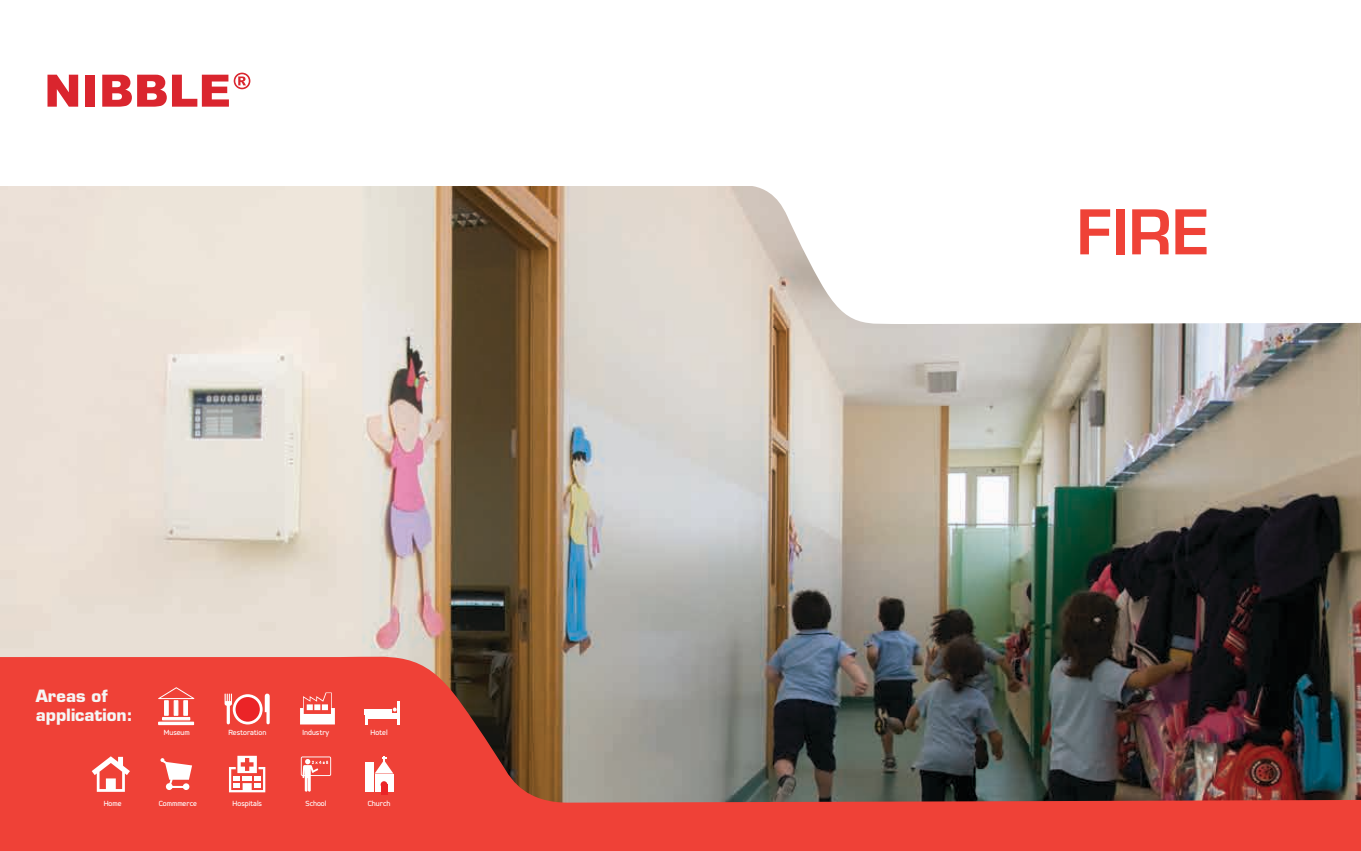
<style>
.page{position:relative;width:1361px;height:851px;background:#fff}
.page>*{position:absolute;margin:0;border:0;box-sizing:border-box;transform-origin:0 0}
.t1{font:600 60px "Eurostile LT Std";color:#ef4237}
.t2{font:700 16.5px/19px "Eurostile LT Std";color:#f5f6f5}
.t3{font:700 16.5px/19px "Eurostile LT Std";color:#f6f6f6}
.t4{font:500 9px "Coupe";color:#fff}
</style>
<div class="page">
<svg style="left:47px;top:75px;width:31px;height:32px"></svg>
<div style="left:85px;top:75px;width:10px;height:32px;background:#da252e"></div>
<svg style="left:102px;top:73px;width:148px;height:34px"></svg>
<img style="left:0;top:330px;width:1361px;height:319px">
<svg style="left:0;top:186px;width:1361px;height:144px"></svg>
<img style="left:0;top:649px;width:1361px;height:201px">
<div style="left:385px;top:772px;width:7px;height:10px;background:#f7aaa6"></div>
<div style="left:233px;top:679px;width:25px;height:24px;background:#ef4137;border-radius:50%"></div>
<svg style="left:92px;top:756px;width:38px;height:35px"></svg>
<svg style="left:160px;top:758px;width:32px;height:31px"></svg>
<svg style="left:229px;top:755px;width:36px;height:37px"></svg>
<svg style="left:301px;top:756px;width:33px;height:35px"></svg>
<div style="left:375px;top:774px;width:18px;height:18px;background:#fff"></div>
<svg style="left:375px;top:755px;width:18px;height:18px"></svg>
<div style="left:381px;top:784px;width:6px;height:11px;background:#eb2427"></div>
<div style="left:380px;top:781px;width:7px;height:7px;background:#eb2427;border-radius:50%"></div>
<div style="left:365px;top:762px;width:8px;height:30px;background:#fff"></div>
<svg style="left:225px;top:692px;width:45px;height:32px"></svg>
<div style="left:236px;top:697px;width:24px;height:24px;background:#eb2427;border-radius:50%"></div>
<svg style="left:300px;top:692px;width:35px;height:32px"></svg>
<hr style="left:397px;top:700px;width:3px;height:24px;background:#fff">
<svg style="left:365px;top:707px;width:32px;height:17px"></svg>
<svg style="left:164px;top:700px;width:5px;height:15px"></svg>
<div style="left:174px;top:700px;width:4px;height:15px;background:#fff;border:1px solid #fff"></div>
<svg style="left:183px;top:700px;width:5px;height:15px"></svg>
<svg style="left:158px;top:721px;width:36px;height:4px"></svg>
<hr style="left:162px;top:717px;width:28px;height:3px;background:#fff">
<svg style="left:157px;top:686px;width:40px;height:13px"></svg>
<h2 class="t3" style="left:48px;top:677px;width:85px">Áreas de aplicação:</h2>
<h2 class="t2" style="left:36px;top:686px;width:98px">Areas of application:</h2>
<p class="t4" style="left:104px;top:798px;width:19px">Home</p>
<p class="t4" style="left:164px;top:728px;width:28px">Museum</p>
<p class="t4" style="left:228px;top:728px;width:39px">Restoration</p>
<p class="t4" style="left:371px;top:728px;width:19px">Hotel</p>
<p class="t4" style="left:302px;top:728px;width:28px">Industry</p>
<p class="t4" style="left:159px;top:798px;width:40px">Commmerce</p>
<p class="t4" style="left:233px;top:798px;width:31px">Hospitals</p>
<p class="t4" style="left:305px;top:798px;width:22px">School</p>
<p class="t4" style="left:368px;top:798px;width:24px">Church</p>
<h1 class="t1" style="left:1076px;top:195px;width:134px">FIRE</h1>
</div>
